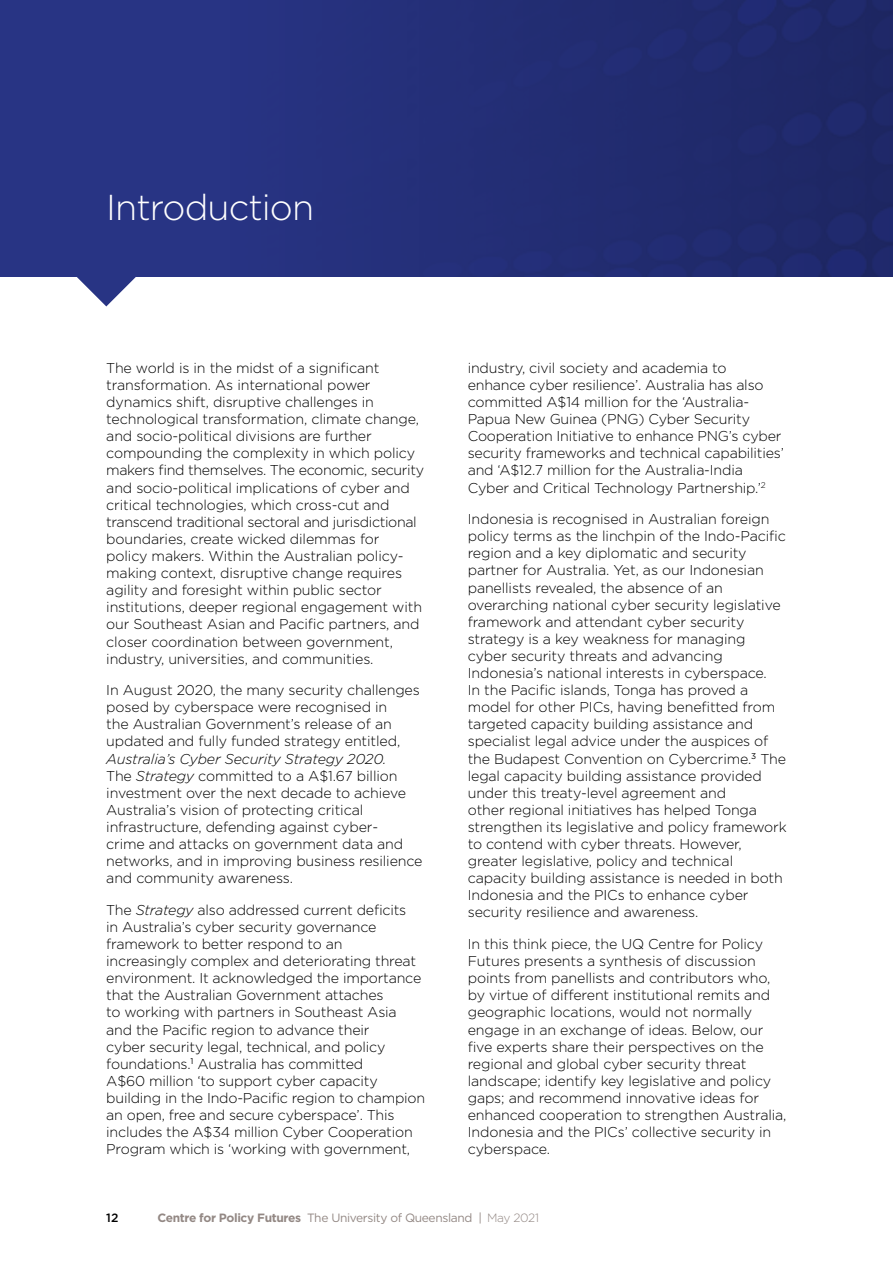
<style>
.page{position:relative;width:893px;height:1263px;background:#fff}
.page>*{position:absolute;margin:0;border:0;box-sizing:border-box;transform-origin:0 0}
.Body_heading_1{font:300 36px "Gotham";letter-spacing:-.025em;color:#fff}
.Body_copy_new{font:300 14.25px/17.1px "Gotham";letter-spacing:-.01em;color:#000}
.t1{font:12px "Gotham";letter-spacing:-.03em;color:#938884}
.t2{font:500 12px "Gotham";color:#000}
.s1{font-style:italic}
.s2{font-weight:700}
.s3{font-weight:300}
</style>
<div class="page">
<svg style="left:76px;top:276px;width:60px;height:30px"></svg>
<div style="left:0;top:0;width:893px;height:276px;background:#283484"></div>
<div style="left:230px;top:0;width:663px;height:276px;background:linear-gradient(to right,#273382,#1e2765)"></div>
<p class="Body_heading_1" style="left:106px;top:185px;width:209px">Introduction</p>
<p class="Body_copy_new" style="left:106px;top:359px;width:319px">The world is in the midst of a significant transformation. As international power dynamics shift, disruptive challenges in technological transformation, climate change, and socio-political divisions are further compounding the complexity in which policy makers find themselves. The economic, security and socio-political implications of cyber and critical technologies, which cross-cut and transcend traditional sectoral and jurisdictional boundaries, create wicked dilemmas for policy makers. Within the Australian policy&shy;making context, disruptive change requires agility and foresight within public sector institutions, deeper regional engagement with our Southeast Asian and Pacific partners, and closer coordination between government, industry, universities, and communities.</p>
<p class="Body_copy_new" style="left:106px;top:681px;width:318px">In August 2020, the many security challenges posed by cyberspace were recognised in<br>the Australian Government’s release of an updated and fully funded strategy entitled, <span class="s1">Australia’s Cyber Security Strategy 2020.<br></span>The <span class="s1">Strategy</span> committed to a A$1.67 billion investment over the next decade to achieve Australia’s vision of protecting critical infrastructure, defending against cyber-<br>crime and attacks on government data and networks, and in improving business resilience and community awareness.</p>
<p class="Body_copy_new" style="left:106px;top:901px;width:320px">The <span class="s1">Strategy</span> also addressed current deficits<br>in Australia’s cyber security governance framework to better respond to an increasingly complex and deteriorating threat environment. It acknowledged the importance that the Australian Government attaches<br>to working with partners in Southeast Asia and the Pacific region to advance their<br>cyber security legal, technical, and policy foundations.<sup>1</sup> Australia has committed<br>A$60 million ‘to support cyber capacity building in the Indo-Pacific region to champion an open, free and secure cyberspace’. This includes the A$34 million Cyber Cooperation Program which is ‘working with government,</p>
<p class="Body_copy_new" style="left:468px;top:359px;width:318px">industry, civil society and academia to enhance cyber resilience’. Australia has also committed A$14 million for the ‘Australia-Papua New Guinea (PNG) Cyber Security Cooperation Initiative to enhance PNG’s cyber security frameworks and technical capabilities’ and ‘A$12.7 million for the Australia-India Cyber and Critical Technology Partnership.’<sup>2</sup></p>
<p class="Body_copy_new" style="left:468px;top:510px;width:320px">Indonesia is recognised in Australian foreign policy terms as the linchpin of the Indo-Pacific region and a key diplomatic and security partner for Australia. Yet, as our Indonesian panellists revealed, the absence of an overarching national cyber security legislative framework and attendant cyber security strategy is a key weakness for managing cyber security threats and advancing Indonesia’s national interests in cyberspace.<br>In the Pacific islands, Tonga has proved a model for other PICs, having benefitted from targeted capacity building assistance and specialist legal advice under the auspices of the Budapest Convention on Cybercrime.<sup>3</sup> The legal capacity building assistance provided under this treaty-level agreement and<br>other regional initiatives has helped Tonga strengthen its legislative and policy framework to contend with cyber threats. However, greater legislative, policy and technical capacity building assistance is needed in both Indonesia and the PICs to enhance cyber security resilience and awareness.</p>
<p class="Body_copy_new" style="left:468px;top:935px;width:320px">In this think piece, the UQ Centre for Policy Futures presents a synthesis of discussion points from panellists and contributors who, by virtue of different institutional remits and geographic locations, would not normally engage in an exchange of ideas. Below, our five experts share their perspectives on the regional and global cyber security threat landscape; identify key legislative and policy gaps; and recommend innovative ideas for enhanced cooperation to strengthen Australia, Indonesia and the PICs’ collective security in cyberspace.</p>
<p class="t2" style="left:106px;top:1209px;width:14px">12</p>
<p class="t1" style="left:157px;top:1209px;width:383px"><span class="s2">Centre for Policy Futures</span> The University of Queensland | <span class="s3">May 2021</span></p>
</div>
